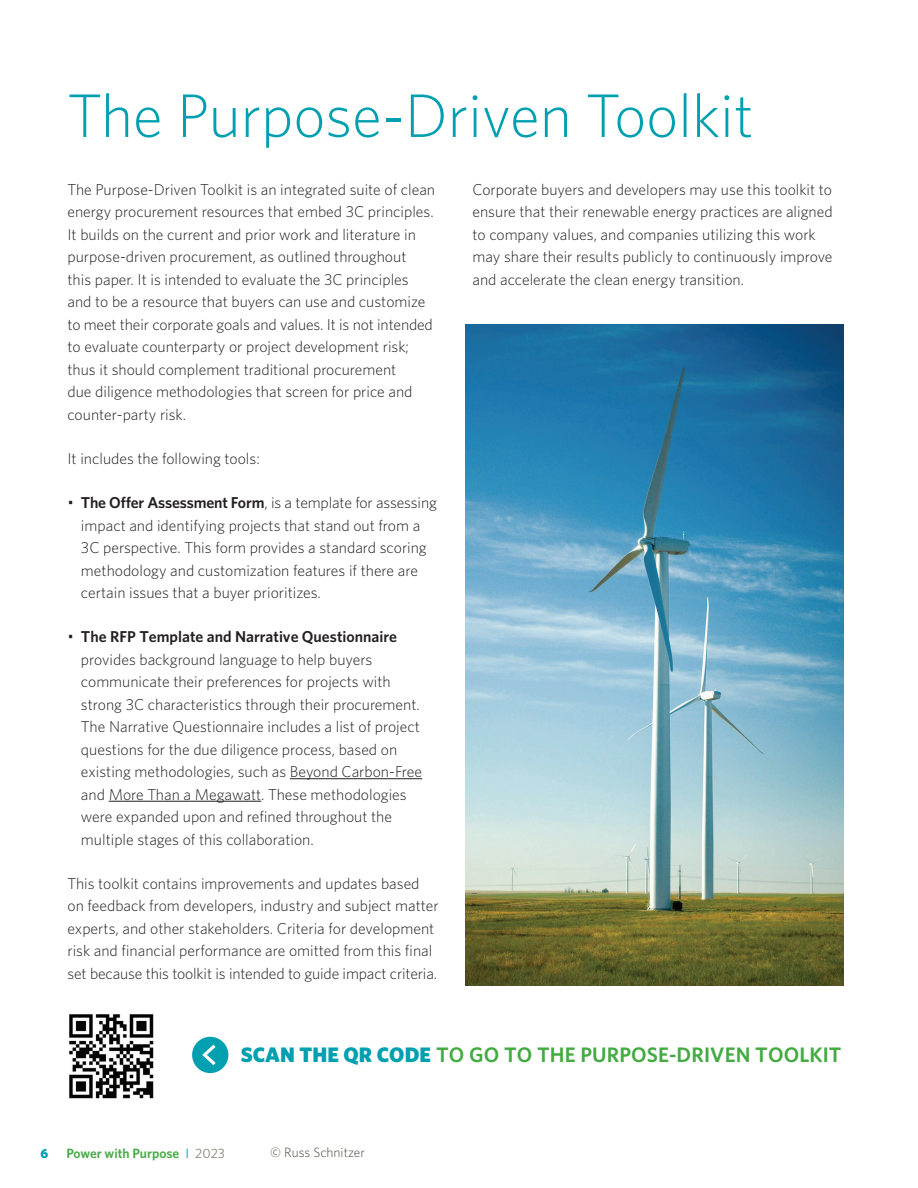
<style>
.page{position:relative;width:918px;height:1188px;background:#fff}
.page>*{position:absolute;margin:0;border:0;box-sizing:border-box;transform-origin:0 0}
.t1{font:300 61.5px "Whitney";color:#00a0b0}
.t2{font:600 21px "Whitney";letter-spacing:.005em;color:#44aa42}
.t3{font:300 15.75px/22.5px "Whitney";color:#231f20}
.t4{font:600 13.5px "Whitney";color:#44aa42}
.t5{font:300 13.5px "Whitney";color:#4b4b40}
.t6{font:900 13.5px "Whitney";color:#00a0b0}
.s1{font-weight:600}
.s2{font-weight:900;color:#00a0b0}
.s3{font-weight:400;color:#00a0b0}
.s4{font-weight:400;color:#878575}
</style>
<div class="page">
<hr style="left:290px;top:778px;width:132px;height:1px;background:#231f20">
<hr style="left:109px;top:801px;width:152px;height:1px;background:#231f20">
<img style="left:466px;top:324px;width:378px;height:662px">
<div style="left:192px;top:1037px;width:36px;height:36px;background:#00a0b0;border-radius:50%"></div>
<svg style="left:202px;top:1044px;width:14px;height:21px"></svg>
<img style="left:69px;top:1014px;width:85px;height:85px">
<h1 class="t1" style="left:68px;top:75px;width:688px">The Purpose-Driven Toolkit</h1>
<p class="t3" style="left:472px;top:178px;width:362px">Corporate buyers and developers may use this toolkit to ensure that their renewable energy practices are aligned to company values, and companies utilizing this work may share their results publicly to continuously improve and accelerate the clean energy transition.</p>
<p class="t3" style="left:68px;top:178px;width:369px">The Purpose-Driven Toolkit is an integrated suite of clean energy procurement resources that embed 3C principles.<br>It builds on the current and prior work and literature in purpose-driven procurement, as outlined throughout<br>this paper. It is intended to evaluate the 3C principles and to be a resource that buyers can use and customize to meet their corporate goals and values. It is not intended to evaluate counterparty or project development risk; thus it should complement traditional procurement<br>due diligence methodologies that screen for price and counter-party risk.</p>
<p class="t3" style="left:68px;top:447px;width:194px">It includes the following tools:</p>
<p class="t3" style="left:81px;top:491px;width:357px;text-indent:-13px">• <span class="s1">The Offer Assessment Form</span>, is a template for assessing impact and identifying projects that stand out from a 3C perspective. This form provides a standard scoring methodology and customization features if there are certain issues that a buyer prioritizes.</p>
<p class="t3" style="left:81px;top:625px;width:343px;text-indent:-13px">• <span class="s1">The RFP Template and Narrative Questionnaire </span>provides background language to help buyers communicate their preferences for projects with strong 3C characteristics through their procurement.<br>The Narrative Questionnaire includes a list of project questions for the due diligence process, based on existing methodologies, such as Beyond Carbon-Free and More Than a Megawatt. These methodologies were expanded upon and refined throughout the multiple stages of this collaboration.</p>
<p class="t3" style="left:68px;top:872px;width:373px">This toolkit contains improvements and updates based on feedback from developers, industry and subject matter experts, and other stakeholders. Criteria for development risk and financial performance are omitted from this final set because this toolkit is intended to guide impact criteria.</p>
<h2 class="t2" style="left:241px;top:1041px;width:602px"><span class="s2">SCAN THE QR CODE</span> TO GO TO THE PURPOSE-DRIVEN TOOLKIT</h2>
<p class="t6" style="left:40px;top:1144px;width:9px">6</p>
<p class="t4" style="left:66px;top:1144px;width:160px">Power with Purpose <span class="s3">I</span> <span class="s4">2023</span></p>
<p class="t5" style="left:270px;top:1144px;width:96px">© Russ Schnitzer</p>
</div>
